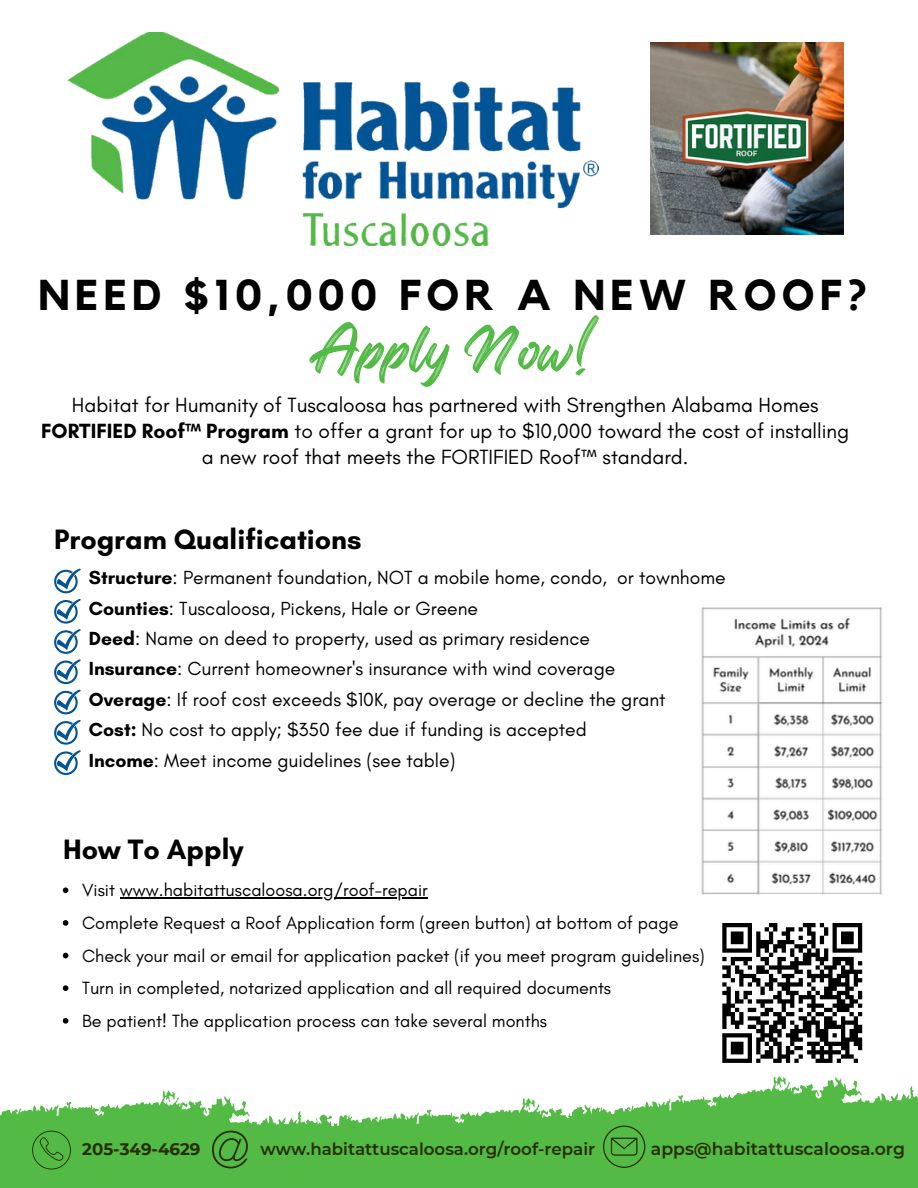
<style>
.page{position:relative;width:918px;height:1188px;background:#fff}
.page>*{position:absolute;margin:0;border:0;box-sizing:border-box;transform-origin:0 0}
.t1{font:54.45px "Regular Brush";color:#52ba45}
.t2{font:700 43.05px "Kollektif";letter-spacing:.125em;color:#000}
.t3{font:700 28.5px "Glacial Indifference";color:#000}
.t4{font:21px/25.8px "Glacial Indifference";color:#000;text-align:center}
.t5{font:19.35px/30.3px "Glacial Indifference";color:#000}
.t6{font:18px "Glacial Indifference";color:#000}
.t7{font:600 17.25px "Montserrat";color:#292c00}
.t8{font:600 16.65px "Montserrat";color:#292c00}
.t9{font:700 16.65px "Montserrat";color:#292c00}
.s1{font-weight:700}
</style>
<div class="page">
<img style="left:67px;top:32px;width:531px;height:213px">
<svg style="left:616px;top:1076px;width:302px;height:112px;fill:#52ba45"></svg>
<svg style="left:0;top:1090px;width:616px;height:98px;fill:#52ba45"></svg>
<svg style="left:54px;top:569px;width:27px;height:24px"></svg>
<svg style="left:54px;top:599px;width:27px;height:85px"></svg>
<svg style="left:54px;top:690px;width:27px;height:24px"></svg>
<svg style="left:603px;top:1126px;width:42px;height:42px;background:#4ba239"></svg>
<svg style="left:32px;top:1131px;width:39px;height:39px;background:#4da93d"></svg>
<svg style="left:212px;top:1131px;width:36px;height:37px"></svg>
<svg style="left:54px;top:720px;width:27px;height:55px"></svg>
<img style="left:651px;top:43px;width:192px;height:192px">
<img style="left:701px;top:607px;width:181px;height:288px">
<svg style="left:63px;top:887px;width:5px;height:6px"></svg>
<hr style="left:120px;top:898px;width:308px;height:1px;background:#000">
<svg style="left:63px;top:920px;width:5px;height:6px"></svg>
<svg style="left:63px;top:953px;width:5px;height:5px"></svg>
<svg style="left:63px;top:985px;width:5px;height:6px"></svg>
<svg style="left:63px;top:1018px;width:5px;height:6px"></svg>
<svg style="left:722px;top:923px;width:141px;height:140px"></svg>
<h1 class="t2" style="left:39px;top:275px;width:830px">NEED $10,000 FOR A NEW ROOF?</h1>
<h2 class="t1" style="left:308px;top:306px;width:295px">Apply Now!</h2>
<h4 class="t4" style="left:41px;top:392px;width:810px">Habitat for Humanity of Tuscaloosa has partnered with Strengthen Alabama Homes<br><span class="s1">FORTIFIED Roof™ Program</span> to offer a grant for up to $10,000 toward the cost of installing a new roof that meets the FORTIFIED Roof™ standard.</h4>
<h3 class="t3" style="left:54px;top:522px;width:309px">Program Qualifications</h3>
<p class="t5" style="left:89px;top:562px;width:638px"><span class="s1">Structure</span>: Permanent foundation, NOT a mobile home, condo, or townhome <span class="s1">Counties</span>: Tuscaloosa, Pickens, Hale or Greene<br><span class="s1">Deed</span>: Name on deed to property, used as primary residence<br><span class="s1">Insurance</span>: Current homeowner's insurance with wind coverage<br><span class="s1">Overage</span>: If roof cost exceeds $10K, pay overage or decline the grant<br><span class="s1">Cost:</span> No cost to apply; $350 fee due if funding is accepted<br><span class="s1">Income</span>: Meet income guidelines (see table)</p>
<p class="t3" style="left:63px;top:832px;width:182px">How To Apply</p>
<h4 class="t6" style="left:82px;top:879px;width:347px">Visit www.habitattuscaloosa.org/roof-repair</h4>
<p class="t6" style="left:82px;top:912px;width:598px">Complete Request a Roof Application form (green button) at bottom of page</p>
<p class="t6" style="left:82px;top:945px;width:624px">Check your mail or email for application packet (if you meet program guidelines)</p>
<p class="t6" style="left:82px;top:977px;width:531px">Turn in completed, notarized application and all required documents</p>
<p class="t6" style="left:82px;top:1010px;width:466px">Be patient! The application process can take several months</p>
<p class="t9" style="left:82px;top:1139px;width:120px">205-349-4629</p>
<p class="t8" style="left:260px;top:1139px;width:336px">www.habitattuscaloosa.org/roof-repair</p>
<p class="t7" style="left:651px;top:1139px;width:256px">apps@habitattuscaloosa.org</p>
</div>
